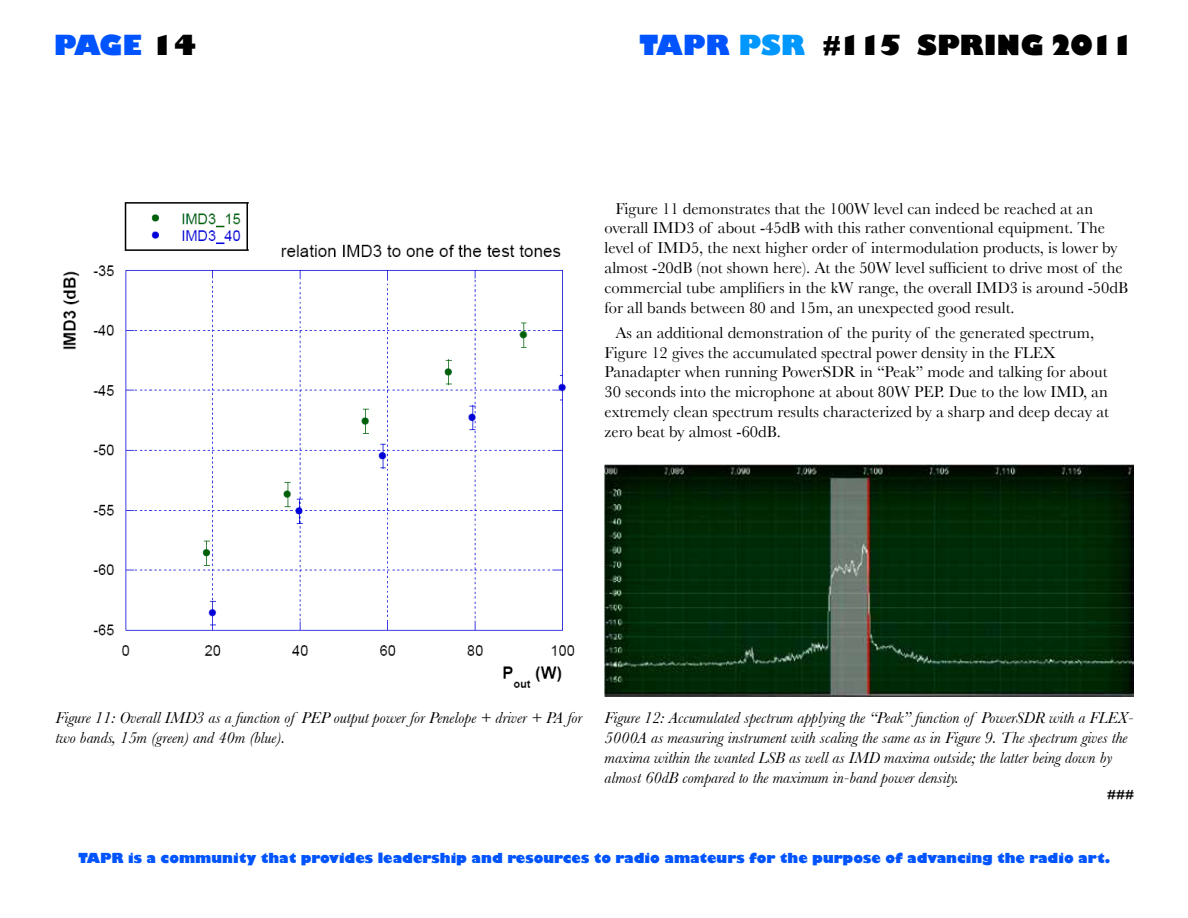
<style>
.page{position:relative;width:1188px;height:918px;background:#fff}
.page>*{position:absolute;margin:0;border:0;box-sizing:border-box;transform-origin:0 0}
.t1{font:800 27px "Gill Sans";color:#000}
.t2{font:800 27px "Gill Sans";letter-spacing:-.03em;color:#0054ff}
.t3{font:16.5px/19.8px "Baskerville";color:#000}
.t4{font:italic 16.5px/19.8px "Baskerville";color:#000}
.t5{font:800 13.5px "Gill Sans";color:#0054ff}
.t6{font:700 13.5px "Baskerville";color:#000}
.s1{color:#000}
.s2{color:#0054ff}
.s3{color:#0097ff}
</style>
<div class="page">
<img style="left:63px;top:202px;width:512px;height:486px">
<img style="left:605px;top:464px;width:529px;height:232px">
<h1 class="t2" style="left:54px;top:28px;width:144px">PAGE <span class="s1">14</span></h1>
<h1 class="t1" style="left:640px;top:28px;width:496px"><span class="s2">TAPR</span> <span class="s3">PSR</span> #115 SPRING 2011</h1>
<p class="t3" style="left:605px;top:198px;width:525px;text-indent:11px">Figure 11 demonstrates that the 100W level can indeed be reached at an overall IMD3 of about -45dB with this rather conventional equipment. The level of IMD5, the next higher order of intermodulation products, is lower by almost -20dB (not shown here). At the 50W level sufficient to drive most of the commercial tube amplifiers in the kW range, the overall IMD3 is around -50dB for all bands between 80 and 15m, an unexpected good result.</p>
<p class="t3" style="left:605px;top:322px;width:506px;text-indent:11px">As an additional demonstration of the purity of the generated spectrum, Figure 12 gives the accumulated spectral power density in the FLEX Panadapter when running PowerSDR in “Peak” mode and talking for about 30 seconds into the microphone at about 80W PEP. Due to the low IMD, an extremely clean spectrum results characterized by a sharp and deep decay at zero beat by almost -60dB.</p>
<p class="t4" style="left:55px;top:708px;width:528px">Figure 11: Overall IMD3 as a function of PEP output power for Penelope + driver + PA for two bands, 15m (green) and 40m (blue).</p>
<p class="t4" style="left:605px;top:708px;width:531px">Figure 12: Accumulated spectrum applying the “Peak” function of PowerSDR with a FLEX-5000A as measuring instrument with scaling the same as in Figure 9. The spectrum gives the maxima within the wanted LSB as well as IMD maxima outside; the latter being down by almost 60dB compared to the maximum in-band power density.</p>
<p class="t6" style="left:1107px;top:787px;width:29px">###</p>
<p class="t5" style="left:79px;top:850px;width:1033px">TAPR is a community that provides leadership and resources to radio amateurs for the purpose of advancing the radio art.</p>
</div>
